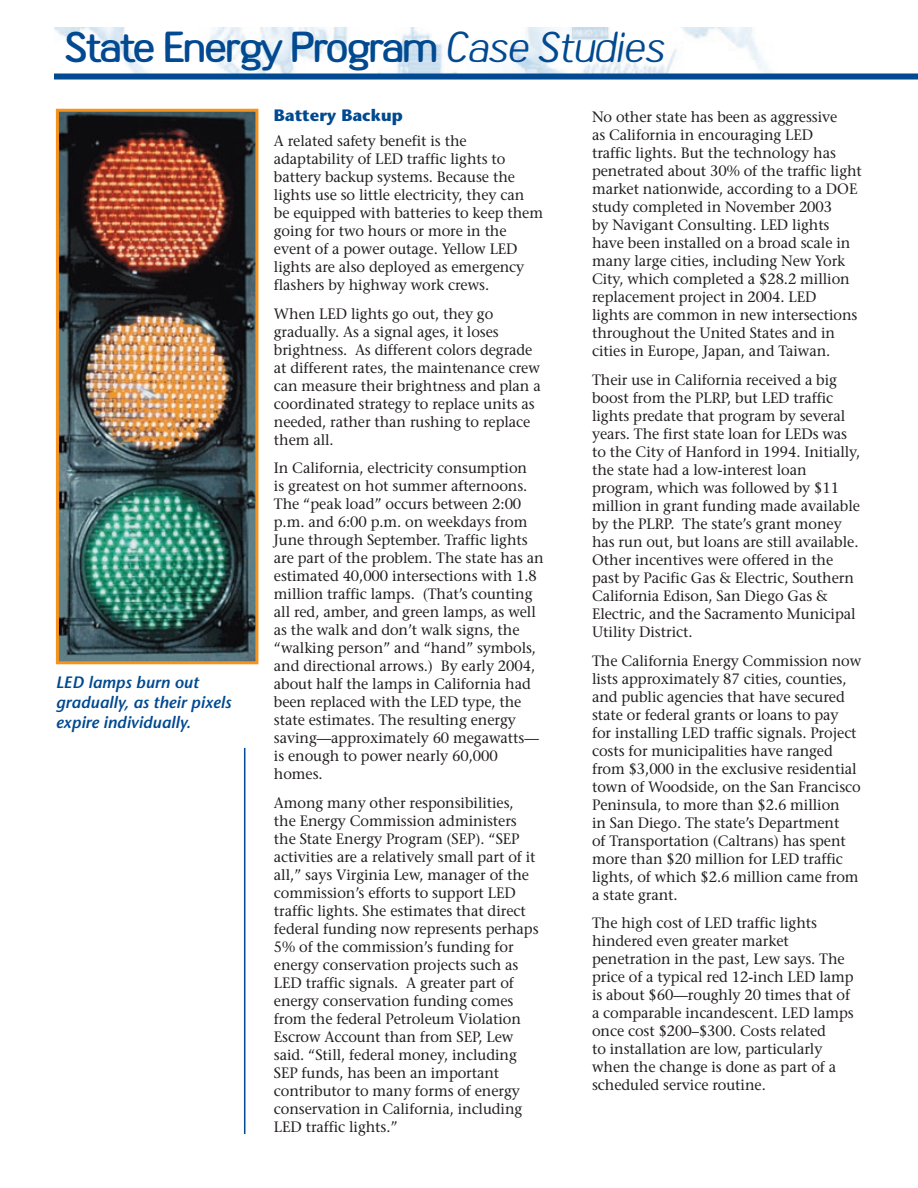
<style>
.page{position:relative;width:918px;height:1188px;background:#fff}
.page>*{position:absolute;margin:0;border:0;box-sizing:border-box;transform-origin:0 0}
.t1{font:700 48px "Felth Gothic";letter-spacing:-.005em;color:#014990}
.t2{font:italic 600 16.5px/20px "Stone Sans";color:#014990}
.t3{font:700 16.5px "Stone Sans";color:#014990}
.t4{font:15px/18px "Stone Serif";letter-spacing:-.005em;color:#231f20}
.s1{font-weight:400;font-style:italic}
</style>
<div class="page">
<img style="left:54px;top:27px;width:812px;height:47px">
<div style="left:54px;top:74px;width:864px;height:6px;background:#014990"></div>
<hr style="left:244px;top:748px;width:1px;height:386px;background:#014990">
<img style="left:60px;top:113px;width:194px;height:547px">
<div style="left:56px;top:109px;width:202px;height:555px;border:3px solid #f7931d"></div>
<h1 class="t1" style="left:65px;top:22px;width:602px">State Energy Program <span class="s1">Case Studies</span></h1>
<p class="t2" style="left:56px;top:672px;width:177px">LED lamps burn out gradually, as their pixels expire individually.</p>
<p class="t3" style="left:274px;top:105px;width:130px">Battery Backup</p>
<p class="t4" style="left:274px;top:132px;width:271px">A related safety benefit is the adaptability of LED traffic lights to battery backup systems. Because the lights use so little electricity, they can be equipped with batteries to keep them going for two hours or more in the event of a power outage. Yellow LED lights are also deployed as emergency flashers by highway work crews.</p>
<p class="t4" style="left:274px;top:304px;width:268px">When LED lights go out, they go gradually. As a signal ages, it loses brightness. As different colors degrade at different rates, the maintenance crew can measure their brightness and plan a coordinated strategy to replace units as needed, rather than rushing to replace them all.</p>
<p class="t4" style="left:274px;top:459px;width:271px">In California, electricity consumption<br>is greatest on hot summer afternoons.<br>The “peak load” occurs between 2:00 p.m. and 6:00 p.m. on weekdays from June through September. Traffic lights are part of the problem. The state has an estimated 40,000 intersections with 1.8 million traffic lamps. (That’s counting all red, amber, and green lamps, as well as the walk and don’t walk signs, the “walking person” and “hand” symbols, and directional arrows.) By early 2004, about half the lamps in California had been replaced with the LED type, the state estimates. The resulting energy saving—approximately 60 megawatts— is enough to power nearly 60,000 homes.</p>
<p class="t4" style="left:274px;top:794px;width:266px">Among many other responsibilities, the Energy Commission administers the State Energy Program (SEP). “SEP activities are a relatively small part of it all,” says Virginia Lew, manager of the commission’s efforts to support LED traffic lights. She estimates that direct federal funding now represents perhaps 5% of the commission’s funding for energy conservation projects such as LED traffic signals. A greater part of energy conservation funding comes from the federal Petroleum Violation Escrow Account than from SEP, Lew said. “Still, federal money, including SEP funds, has been an important contributor to many forms of energy conservation in California, including LED traffic lights.”</p>
<p class="t4" style="left:592px;top:108px;width:271px">No other state has been as aggressive<br>as California in encouraging LED<br>traffic lights. But the technology has penetrated about 30% of the traffic light market nationwide, according to a DOE study completed in November 2003<br>by Navigant Consulting. LED lights have been installed on a broad scale in many large cities, including New York City, which completed a $28.2 million replacement project in 2004. LED<br>lights are common in new intersections throughout the United States and in cities in Europe, Japan, and Taiwan.</p>
<p class="t4" style="left:592px;top:371px;width:270px">Their use in California received a big boost from the PLRP, but LED traffic lights predate that program by several years. The first state loan for LEDs was to the City of Hanford in 1994. Initially, the state had a low-interest loan program, which was followed by $11 million in grant funding made available by the PLRP. The state’s grant money has run out, but loans are still available.<br>Other incentives were offered in the past by Pacific Gas &amp; Electric, Southern California Edison, San Diego Gas &amp; Electric, and the Sacramento Municipal Utility District.</p>
<p class="t4" style="left:592px;top:651px;width:271px">The California Energy Commission now lists approximately 87 cities, counties, and public agencies that have secured state or federal grants or loans to pay for installing LED traffic signals. Project costs for municipalities have ranged from $3,000 in the exclusive residential town of Woodside, on the San Francisco Peninsula, to more than $2.6 million<br>in San Diego. The state’s Department<br>of Transportation (Caltrans) has spent more than $20 million for LED traffic lights, of which $2.6 million came from a state grant.</p>
<p class="t4" style="left:592px;top:914px;width:263px">The high cost of LED traffic lights hindered even greater market penetration in the past, Lew says. The price of a typical red 12-inch LED lamp is about $60—roughly 20 times that of a comparable incandescent. LED lamps once cost $200–$300. Costs related<br>to installation are low, particularly when the change is done as part of a scheduled service routine.</p>
</div>
